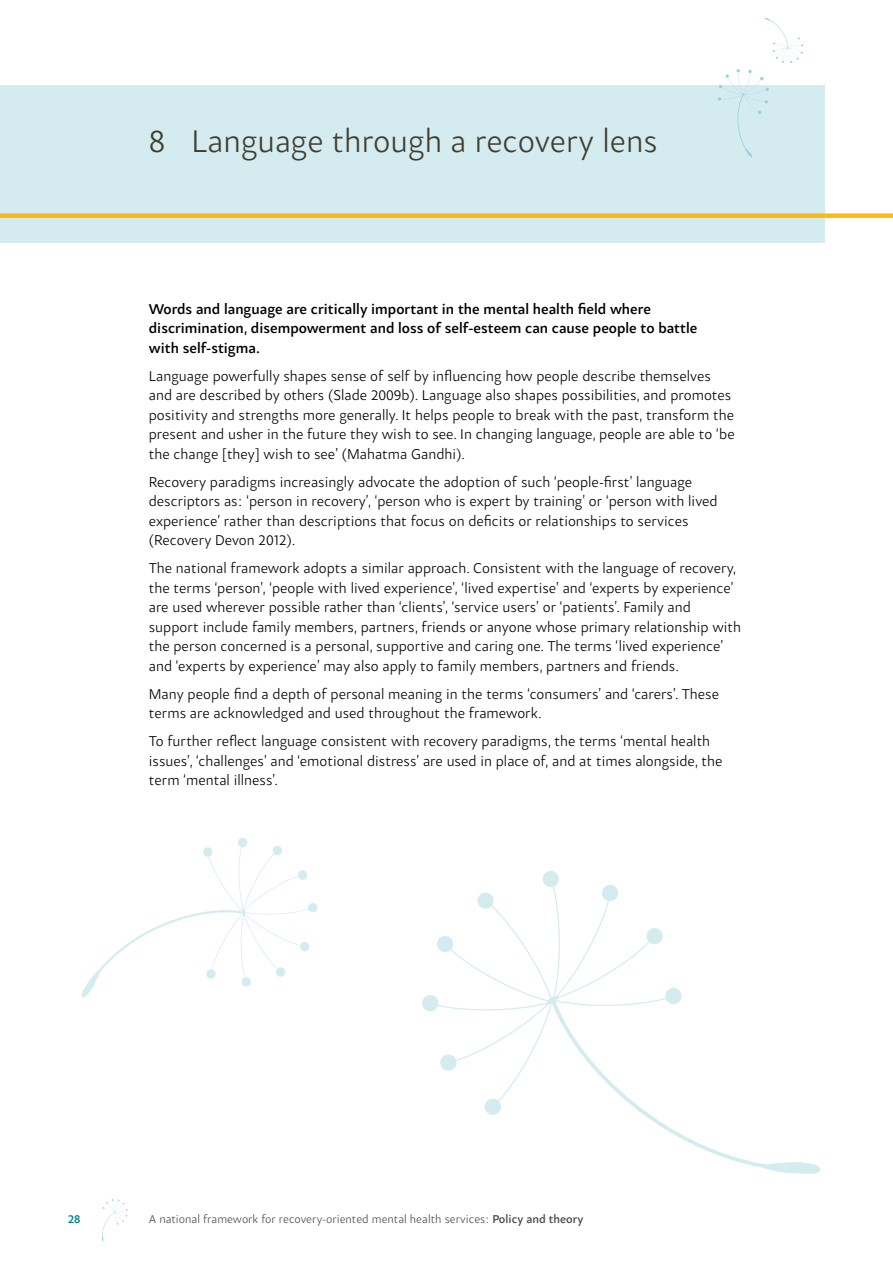
<style>
.page{position:relative;width:893px;height:1263px;background:#fff}
.page>*{position:absolute;margin:0;border:0;box-sizing:border-box;transform-origin:0 0}
.t1{font:300 33px "Samo Sans Pro";color:#403e31}
.body{font:300 15px/19.5px "Samo Sans Pro";color:#000}
.body-2{font:500 15px/19.5px "Samo Sans Pro";color:#000}
.t2{font:300 12px "Samo Sans Pro";color:#4d4d4f}
.t3{font:500 12px "Samo Sans Pro";color:#008392}
.s1{font-weight:500}
</style>
<div class="page">
<svg style="left:102px;top:1199px;width:26px;height:42px"></svg>
<div style="left:0;top:85px;width:825px;height:157px;background:#d4ecef"></div>
<svg style="left:718px;top:69px;width:51px;height:89px"></svg>
<svg style="left:422px;top:871px;width:398px;height:303px"></svg>
<svg style="left:764px;top:17px;width:39px;height:46px"></svg>
<div style="left:0;top:213px;width:893px;height:5px;background:#fdb913"></div>
<svg style="left:81px;top:838px;width:237px;height:160px"></svg>
<p class="t1" style="left:149px;top:121px;width:510px">8 Language through a recovery lens</p>
<h1 class="body-2" style="left:149px;top:299px;width:550px">Words and language are critically important in the mental health field where discrimination, disempowerment and loss of self-esteem can cause people to battle with self-stigma.</h1>
<h1 class="body" style="left:149px;top:366px;width:587px">Language powerfully shapes sense of self by influencing how people describe themselves and are described by others (Slade 2009b). Language also shapes possibilities, and promotes positivity and strengths more generally. It helps people to break with the past, transform the present and usher in the future they wish to see. In changing language, people are able to ‘be the change [they] wish to see’ (Mahatma Gandhi).</h1>
<h1 class="body" style="left:149px;top:472px;width:570px">Recovery paradigms increasingly advocate the adoption of such ‘people-first’ language descriptors as: ‘person in recovery’, ‘person who is expert by training’ or ‘person with lived experience’ rather than descriptions that focus on deficits or relationships to services (Recovery Devon 2012).</h1>
<h1 class="body" style="left:149px;top:559px;width:594px">The national framework adopts a similar approach. Consistent with the language of recovery, the terms ‘person’, ‘people with lived experience’, ‘lived expertise’ and ‘experts by experience’ are used wherever possible rather than ‘clients’, ‘service users’ or ‘patients’. Family and support include family members, partners, friends or anyone whose primary relationship with the person concerned is a personal, supportive and caring one. The terms ‘lived experience’ and ‘experts by experience’ may also apply to family members, partners and friends.</h1>
<h1 class="body" style="left:149px;top:684px;width:572px">Many people find a depth of personal meaning in the terms ‘consumers’ and ‘carers’. These terms are acknowledged and used throughout the framework.</h1>
<h1 class="body" style="left:149px;top:732px;width:575px">To further reflect language consistent with recovery paradigms, the terms ‘mental health issues’, ‘challenges’ and ‘emotional distress’ are used in place of, and at times alongside, the term ‘mental illness’.</h1>
<p class="t3" style="left:68px;top:1211px;width:14px">28</p>
<p class="t2" style="left:149px;top:1211px;width:436px">A national framework for recovery-oriented mental health services: <span class="s1">Policy and theory</span></p>
</div>
